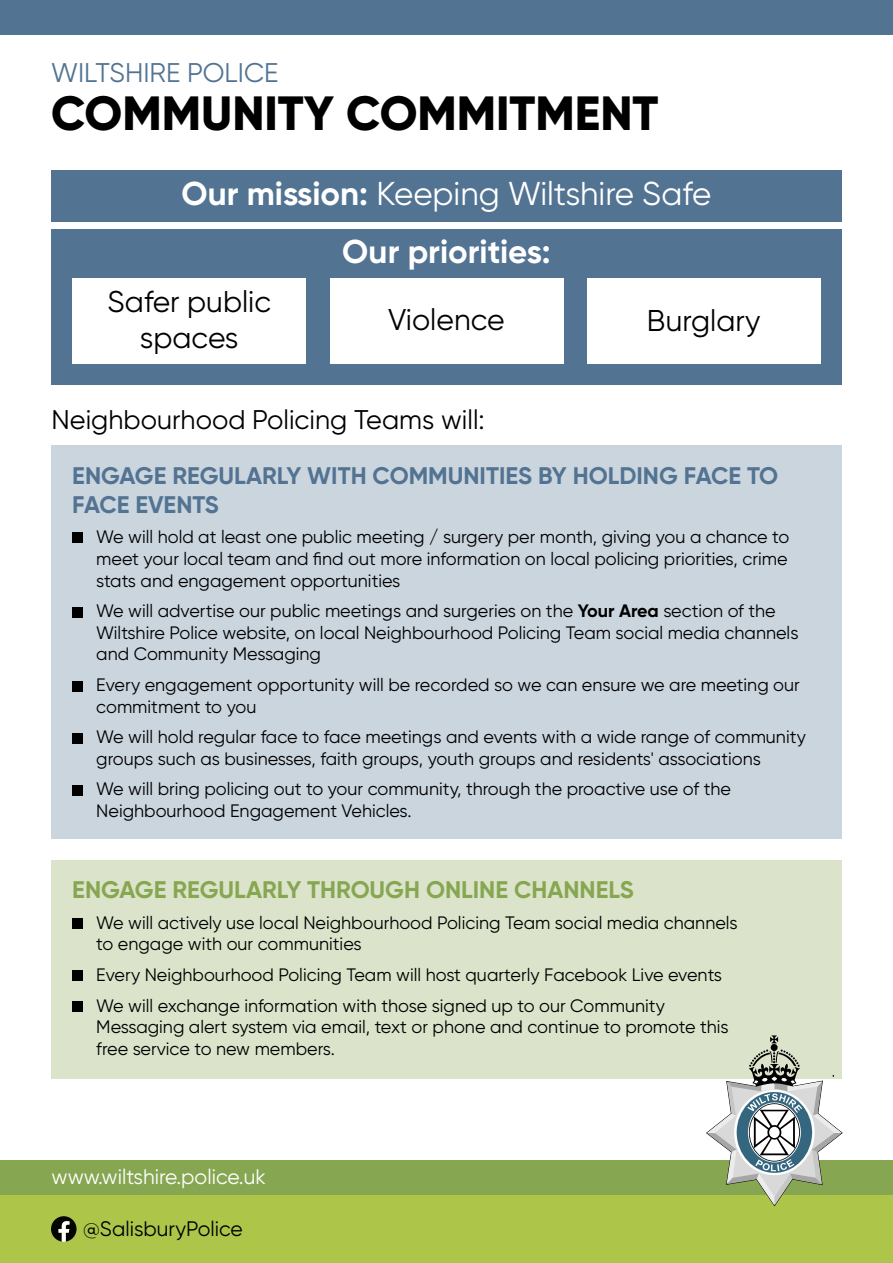
<style>
.page{position:relative;width:893px;height:1263px;background:#fff}
.page>*{position:absolute;margin:0;border:0;box-sizing:border-box;transform-origin:0 0}
.t1{font:800 48px "Gilroy";color:#000}
.t2{font:700 33px/58.2px "Gilroy";color:#fff;text-align:center}
.t3{font:30px/36px "Gilroy";color:#000;text-align:center}
.t4{font:27px "Gilroy";color:#000}
.t5{font:27px "Gilroy";color:#527392}
.t6{font:700 24px/28.8px "Gilroy";color:#527392}
.t7{font:700 24px "Gilroy";color:#87a651}
.t8{font:21px "Gilroy";color:#fff}
.t9{font:21px "Gilroy";color:#000}
.t10{font:18px/21.6px "Gilroy";color:#000}
.s1{font-weight:400}
.s2{font-weight:700}
</style>
<div class="page">
<div style="left:0;top:1195px;width:893px;height:68px;background:#adc649"></div>
<div style="left:0;top:1161px;width:893px;height:34px;background:#87a651"></div>
<svg style="left:51px;top:1216px;width:26px;height:26px"></svg>
<div style="left:51px;top:860px;width:791px;height:219px;background:#dbe4cb"></div>
<div style="left:51px;top:446px;width:791px;height:393px;background:#cbd5de"></div>
<svg style="left:468px;top:221px;width:353px;height:9px"></svg>
<div style="left:0;top:0;width:893px;height:34px;background:#527392"></div>
<div style="left:72px;top:533px;width:11px;height:10px;background:#000"></div>
<div style="left:72px;top:607px;width:11px;height:10px;background:#000"></div>
<div style="left:72px;top:681px;width:11px;height:11px;background:#000"></div>
<div style="left:72px;top:733px;width:11px;height:11px;background:#000"></div>
<div style="left:72px;top:785px;width:11px;height:10px;background:#000"></div>
<div style="left:72px;top:918px;width:11px;height:10px;background:#000"></div>
<div style="left:72px;top:1001px;width:11px;height:11px;background:#000"></div>
<div style="left:72px;top:970px;width:11px;height:11px;background:#000"></div>
<div style="left:51px;top:170px;width:791px;height:51px;background:#527392"></div>
<div style="left:51px;top:230px;width:791px;height:155px;background:#527392"></div>
<div style="left:72px;top:279px;width:234px;height:85px;background:#fff"></div>
<div style="left:330px;top:279px;width:233px;height:85px;background:#fff"></div>
<div style="left:587px;top:279px;width:234px;height:85px;background:#fff"></div>
<svg style="left:770px;top:1035px;width:8px;height:8px"></svg>
<div style="left:771px;top:1044px;width:7px;height:7px;background:#000;border-radius:50%"></div>
<svg style="left:705px;top:1049px;width:138px;height:158px"></svg>
<div style="left:769px;top:1127px;width:11px;height:11px;background:#fff;border-radius:50%"></div>
<h3 class="t5" style="left:51px;top:57px;width:229px">WILTSHIRE POLICE</h3>
<h1 class="t1" style="left:51px;top:83px;width:609px">COMMUNITY COMMITMENT</h1>
<h2 class="t2" style="left:182px;top:164px;width:531px">Our mission: <span class="s1">Keeping Wiltshire Safe<br></span>Our priorities:</h2>
<h3 class="t3" style="left:107px;top:283px;width:165px">Safer public spaces</h3>
<h3 class="t3" style="left:388px;top:301px;width:118px">Violence</h3>
<h3 class="t3" style="left:647px;top:302px;width:115px">Burglary</h3>
<h3 class="t4" style="left:52px;top:403px;width:435px">Neighbourhood Policing Teams will:</h3>
<h3 class="t6" style="left:72px;top:461px;width:707px">ENGAGE REGULARLY WITH COMMUNITIES BY HOLDING FACE TO<br>FACE EVENTS</h3>
<p class="t10" style="left:96px;top:526px;width:695px;text-align:justify">We will hold at least one public meeting / surgery per month, giving you a chance to meet your local team and find out more information on local policing priorities, crime stats and engagement opportunities</p>
<p class="t10" style="left:96px;top:600px;width:704px">We will advertise our public meetings and surgeries on the <span class="s2">Your Area</span> section of the<br>Wiltshire Police website, on local Neighbourhood Policing Team social media channels and Community Messaging</p>
<p class="t10" style="left:96px;top:674px;width:705px">Every engagement opportunity will be recorded so we can ensure we are meeting our commitment to you</p>
<p class="t10" style="left:96px;top:726px;width:711px">We will hold regular face to face meetings and events with a wide range of community groups such as businesses, faith groups, youth groups and residents' associations</p>
<p class="t10" style="left:96px;top:778px;width:636px">We will bring policing out to your community, through the proactive use of the<br>Neighbourhood Engagement Vehicles.</p>
<h3 class="t7" style="left:72px;top:875px;width:563px">ENGAGE REGULARLY THROUGH ONLINE CHANNELS</h3>
<p class="t10" style="left:96px;top:911px;width:643px">We will actively use local Neighbourhood Policing Team social media channels to engage with our communities</p>
<p class="t10" style="left:96px;top:959px;width:627px;line-height:30.6px">Every Neighbourhood Policing Team will host quarterly Facebook Live events<br>We will exchange information with those signed up to our Community</p>
<p class="t10" style="left:96px;top:1016px;width:634px">Messaging alert system via email, text or phone and continue to promote this free service to new members.</p>
<p class="t8" style="left:52px;top:1163px;width:216px">www.wiltshire.police.uk</p>
<p class="t9" style="left:83px;top:1215px;width:161px">@SalisburyPolice</p>
</div>
